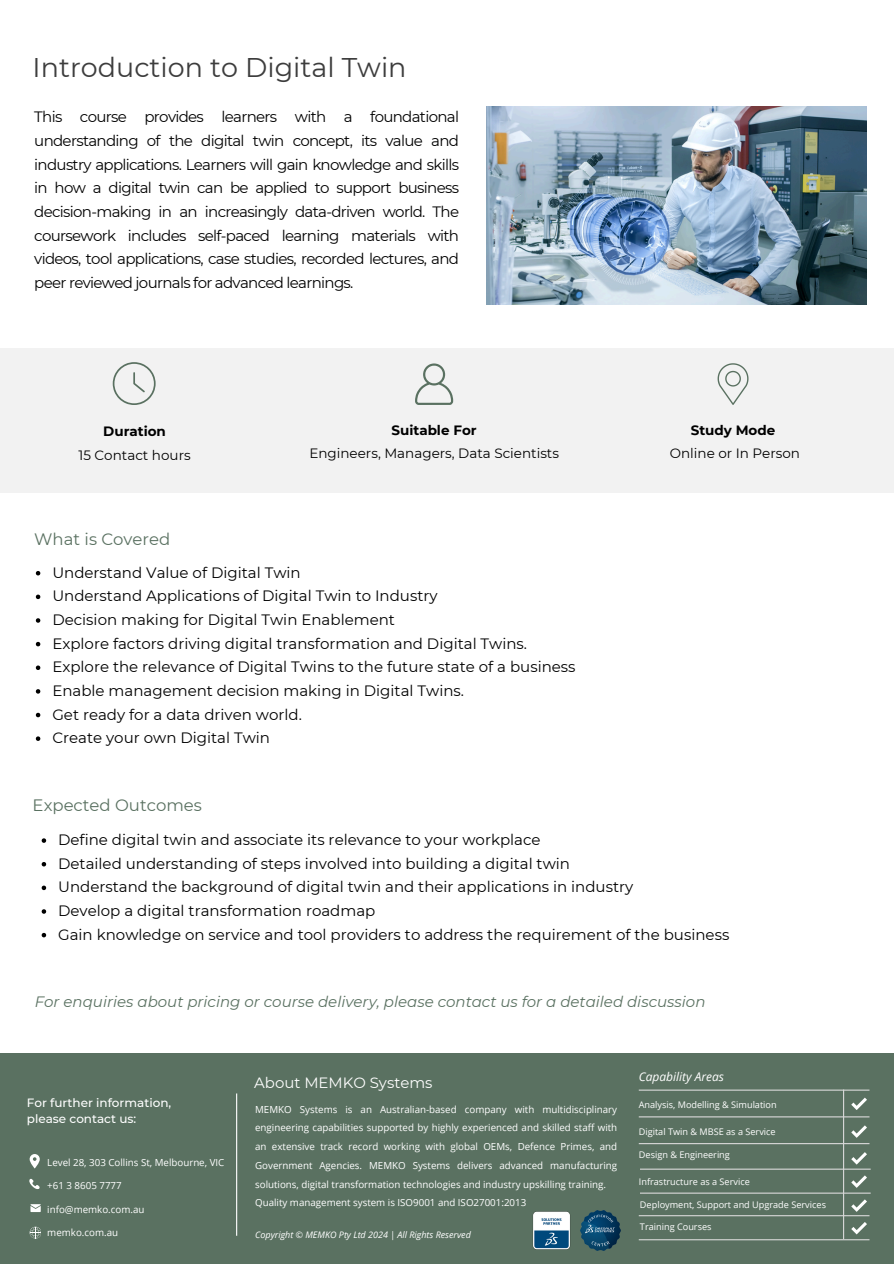
<style>
.page{position:relative;width:894px;height:1264px;background:#fff}
.page>*{position:absolute;margin:0;border:0;box-sizing:border-box;transform-origin:0 0}
.t1{font:27px "Montserrat";color:#3d3d3d}
.t2{font:16.5px "Montserrat";color:#5a7161}
.t3{font:15px/23.7px "Montserrat";color:#000;text-align:justify}
.t4{font:italic 15px "Montserrat";color:#5a7161}
.t5{font:14.85px "Montserrat";color:#fff}
.t6{font:13.5px/23.7px "Montserrat";color:#000;text-align:center}
.t7{font:500 12px/16px "Montserrat";color:#fff}
.t8{font:italic 12px "Open Sans";color:#fff}
.t9{font:9.75px/18.8px "Open Sans";color:#fff;text-align:justify}
.t10{font:9.15px "Open Sans";color:#fff}
.t11{font:italic 9px "Open Sans";color:#fff}
.s1{font-weight:700}
</style>
<div class="page">
<div style="left:0;top:1053px;width:893px;height:210px;background:#5a7161"></div>
<svg style="left:29px;top:1178px;width:11px;height:11px"></svg>
<svg style="left:30px;top:1154px;width:10px;height:14px"></svg>
<svg style="left:30px;top:1204px;width:11px;height:7px"></svg>
<svg style="left:30px;top:1226px;width:11px;height:11px"></svg>
<hr style="left:236px;top:1093px;width:1px;height:142px;background:#fff">
<svg style="left:851px;top:1097px;width:15px;height:12px"></svg>
<hr style="left:638px;top:1116px;width:231px;height:1px;background:#d9d9d9">
<hr style="left:842px;top:1089px;width:1px;height:150px;background:#d9d9d9">
<svg style="left:851px;top:1125px;width:15px;height:12px"></svg>
<hr style="left:638px;top:1089px;width:231px;height:1px;background:#d9d9d9">
<hr style="left:638px;top:1143px;width:231px;height:1px;background:#d9d9d9">
<svg style="left:851px;top:1152px;width:15px;height:12px"></svg>
<hr style="left:639px;top:1168px;width:231px;height:1px;background:#d9d9d9">
<hr style="left:639px;top:1192px;width:231px;height:1px;background:#d9d9d9">
<svg style="left:851px;top:1175px;width:15px;height:12px"></svg>
<svg style="left:851px;top:1199px;width:15px;height:12px"></svg>
<hr style="left:638px;top:1215px;width:231px;height:1px;background:#d9d9d9">
<hr style="left:638px;top:1239px;width:231px;height:1px;background:#d9d9d9">
<svg style="left:851px;top:1222px;width:15px;height:12px"></svg>
<img style="left:580px;top:1210px;width:41px;height:41px">
<img style="left:533px;top:1211px;width:37px;height:38px">
<div style="left:0;top:348px;width:893px;height:145px;background:#f2f2f2"></div>
<svg style="left:415px;top:363px;width:38px;height:42px"></svg>
<svg style="left:717px;top:363px;width:31px;height:42px"></svg>
<svg style="left:113px;top:362px;width:42px;height:43px"></svg>
<img style="left:486px;top:106px;width:380px;height:198px">
<svg style="left:36px;top:571px;width:4px;height:4px"></svg>
<svg style="left:36px;top:594px;width:4px;height:5px"></svg>
<svg style="left:36px;top:618px;width:4px;height:4px"></svg>
<svg style="left:36px;top:642px;width:4px;height:4px"></svg>
<svg style="left:36px;top:665px;width:4px;height:5px"></svg>
<svg style="left:36px;top:689px;width:4px;height:4px"></svg>
<svg style="left:36px;top:712px;width:4px;height:5px"></svg>
<svg style="left:36px;top:736px;width:4px;height:5px"></svg>
<svg style="left:42px;top:838px;width:4px;height:4px"></svg>
<svg style="left:42px;top:862px;width:4px;height:4px"></svg>
<svg style="left:42px;top:885px;width:4px;height:5px"></svg>
<svg style="left:42px;top:909px;width:4px;height:4px"></svg>
<svg style="left:42px;top:932px;width:4px;height:5px"></svg>
<p class="t1" style="left:33px;top:50px;width:375px">Introduction to Digital Twin</p>
<h2 class="t3" style="left:34px;top:105px;width:426px">This course provides learners with a foundational understanding of the digital twin concept, its value and industry applications. Learners will gain knowledge and skills in how a digital twin can be applied to support business decision-making in an increasingly data-driven world. The coursework includes self-paced learning materials with videos, tool applications, case studies, recorded lectures, and peer reviewed journals for advanced learnings.</h2>
<p class="t6" style="left:309px;top:418px;width:251px"><span class="s1">Suitable For<br></span>Engineers, Managers, Data Scientists</p>
<p class="t6" style="left:78px;top:419px;width:114px"><span class="s1">Duration<br></span>15 Contact hours</p>
<p class="t6" style="left:669px;top:418px;width:132px"><span class="s1">Study Mode<br></span>Online or In Person</p>
<h5 class="t2" style="left:34px;top:529px;width:137px">What is Covered</h5>
<p class="t3" style="left:52px;top:560px;width:250px">Understand Value of Digital Twin</p>
<h3 class="t3" style="left:52px;top:584px;width:387px">Understand Applications of Digital Twin to Industry</h3>
<p class="t3" style="left:52px;top:607px;width:344px">Decision making for Digital Twin Enablement</p>
<h3 class="t3" style="left:52px;top:631px;width:476px">Explore factors driving digital transformation and Digital Twins.</h3>
<p class="t3" style="left:52px;top:655px;width:524px">Explore the relevance of Digital Twins to the future state of a business</p>
<h3 class="t3" style="left:52px;top:678px;width:413px">Enable management decision making in Digital Twins.</h3>
<h2 class="t3" style="left:52px;top:702px;width:251px">Get ready for a data driven world.</h2>
<p class="t3" style="left:52px;top:726px;width:219px">Create your own Digital Twin</p>
<p class="t2" style="left:33px;top:795px;width:171px">Expected Outcomes</p>
<p class="t3" style="left:58px;top:827px;width:484px">Define digital twin and associate its relevance to your workplace</p>
<p class="t3" style="left:58px;top:851px;width:513px">Detailed understanding of steps involved into building a digital twin</p>
<p class="t3" style="left:58px;top:875px;width:576px">Understand the background of digital twin and their applications in industry</p>
<p class="t3" style="left:58px;top:898px;width:318px">Develop a digital transformation roadmap</p>
<p class="t3" style="left:58px;top:922px;width:672px">Gain knowledge on service and tool providers to address the requirement of the business</p>
<p class="t4" style="left:35px;top:992px;width:672px">For enquiries about pricing or course delivery, please contact us for a detailed discussion</p>
<p class="t5" style="left:254px;top:1073px;width:180px">About MEMKO Systems</p>
<h2 class="t7" style="left:27px;top:1094px;width:146px">For further information, please contact us:</h2>
<p class="t9" style="left:47px;top:1152px;width:178px">Level 28, 303 Collins St, Melbourne, VIC</p>
<p class="t9" style="left:47px;top:1176px;width:76px">+61 3 8605 7777</p>
<p class="t9" style="left:47px;top:1199px;width:99px">info@memko.com.au</p>
<p class="t9" style="left:47px;top:1223px;width:72px">memko.com.au</p>
<p class="t11" style="left:255px;top:1228px;width:217px">Copyright © MEMKO Pty Ltd 2024 | All Rights Reserved</p>
<h2 class="t9" style="left:255px;top:1099px;width:363px">MEMKO Systems is an Australian-based company with multidisciplinary engineering capabilities supported by highly experienced and skilled staff with an extensive track record working with global OEMs, Defence Primes, and Government Agencies. MEMKO Systems delivers advanced manufacturing solutions, digital transformation technologies and industry upskilling training.</h2>
<h4 class="t9" style="left:255px;top:1193px;width:272px">Quality management system is ISO9001 and ISO27001:2013</h4>
<p class="t8" style="left:638px;top:1068px;width:87px">Capability Areas</p>
<p class="t10" style="left:638px;top:1098px;width:139px">Analysis, Modelling &amp; Simulation</p>
<p class="t10" style="left:638px;top:1124px;width:138px">Digital Twin &amp; MBSE as a Service</p>
<p class="t10" style="left:638px;top:1148px;width:92px">Design &amp; Engineering</p>
<p class="t10" style="left:638px;top:1175px;width:112px">Infrastructure as a Service</p>
<p class="t10" style="left:639px;top:1198px;width:187px">Deployment, Support and Upgrade Services</p>
<p class="t10" style="left:639px;top:1220px;width:73px">Training Courses</p>
</div>
